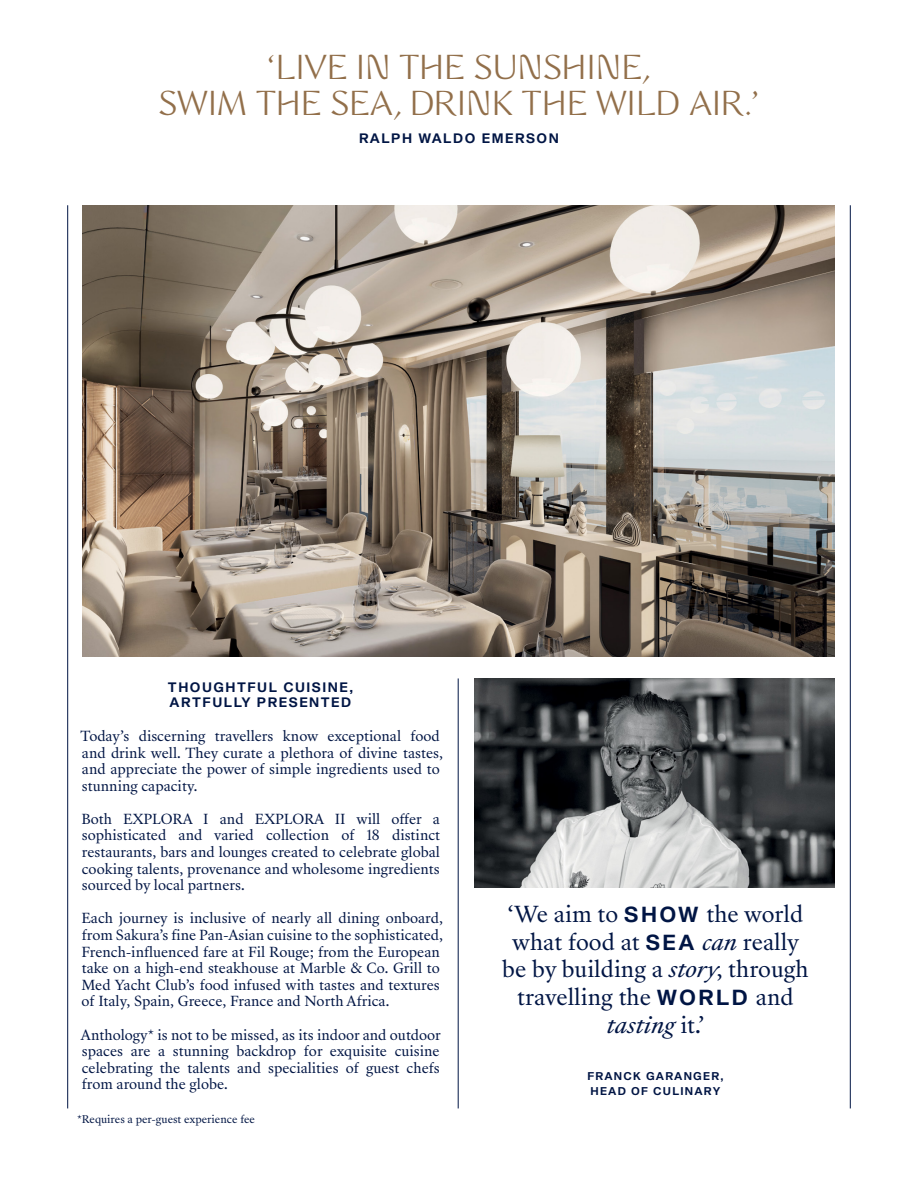
<style>
.page{position:relative;width:918px;height:1188px;background:#fff}
.page>*{position:absolute;margin:0;border:0;box-sizing:border-box;transform-origin:0 0}
.t1{font:31.5px/35.7px "WT Monarch Nova";color:#926f4a;text-align:center}
.t2{font:21.3px/27.6px "Sang Bleu Republic";color:#001544;text-align:center}
.t3{font:13.5px/16.6px "Sang Bleu Republic";color:#001544}
.t4{font:300 13.5px/15.8px "Shapiro 65";letter-spacing:.11em;color:#001544}
.t5{font:300 11.1px/14.2px "Shapiro 65";letter-spacing:.11em;color:#001544}
.t6{font:10.2px "Sang Bleu Republic";color:#001544}
.s1{font-family:"Shapiro 65";font-weight:300}
.s2{font-style:italic}
</style>
<div class="page">
<hr style="left:67px;top:205px;width:1px;height:903px;background:#001544">
<hr style="left:850px;top:205px;width:1px;height:903px;background:#001544">
<hr style="left:458px;top:678px;width:1px;height:430px;background:#001544">
<img style="left:83px;top:205px;width:752px;height:452px">
<img style="left:474px;top:679px;width:361px;height:209px">
<h1 class="t1" style="left:158px;top:50px;width:603px">‘LIVE IN THE SUNSHINE,<br>SWIM THE SEA, DRINK THE WILD AIR.’</h1>
<p class="t4" style="left:359px;top:131px;width:201px">RALPH WALDO EMERSON</p>
<p class="t4" style="left:168px;top:680px;width:187px">THOUGHTFUL CUISINE,<br>ARTFULLY PRESENTED</p>
<p class="t3" style="left:81px;top:728px;width:364px">Today’s discerning travellers know exceptional food and drink well. They curate a plethora of divine tastes, and appreciate the power of simple ingredients used to stunning capacity.</p>
<p class="t3" style="left:81px;top:811px;width:360px;text-align:justify">Both EXPLORA I and EXPLORA II will offer a sophisticated and varied collection of 18 distinct restaurants, bars and lounges created to celebrate global cooking talents, provenance and wholesome ingredients sourced by local partners.</p>
<p class="t3" style="left:81px;top:910px;width:363px">Each journey is inclusive of nearly all dining onboard, from Sakura’s fine Pan-Asian cuisine to the sophisticated, French-influenced fare at Fil Rouge; from the European take on a high-end steakhouse at Marble &amp; Co. Grill to Med Yacht Club’s food infused with tastes and textures of Italy, Spain, Greece, France and North Africa.</p>
<p class="t3" style="left:81px;top:1027px;width:362px;text-align:justify">Anthology* is not to be missed, as its indoor and outdoor spaces are a stunning backdrop for exquisite cuisine celebrating the talents and specialities of guest chefs from around the globe.</p>
<p class="t6" style="left:77px;top:1111px;width:179px">*Requires a per-guest experience fee</p>
<h2 class="t2" style="left:502px;top:901px;width:308px">‘We aim to <span class="s1">SHOW</span> the world what food at <span class="s1">SEA</span> <span class="s2">can</span> really be by building a <span class="s2">story</span>, through travelling the <span class="s1">WORLD</span> and <span class="s2">tasting</span> it.’</h2>
<p class="t5" style="left:587px;top:1070px;width:138px">FRANCK GARANGER,<br>HEAD OF CULINARY</p>
</div>
